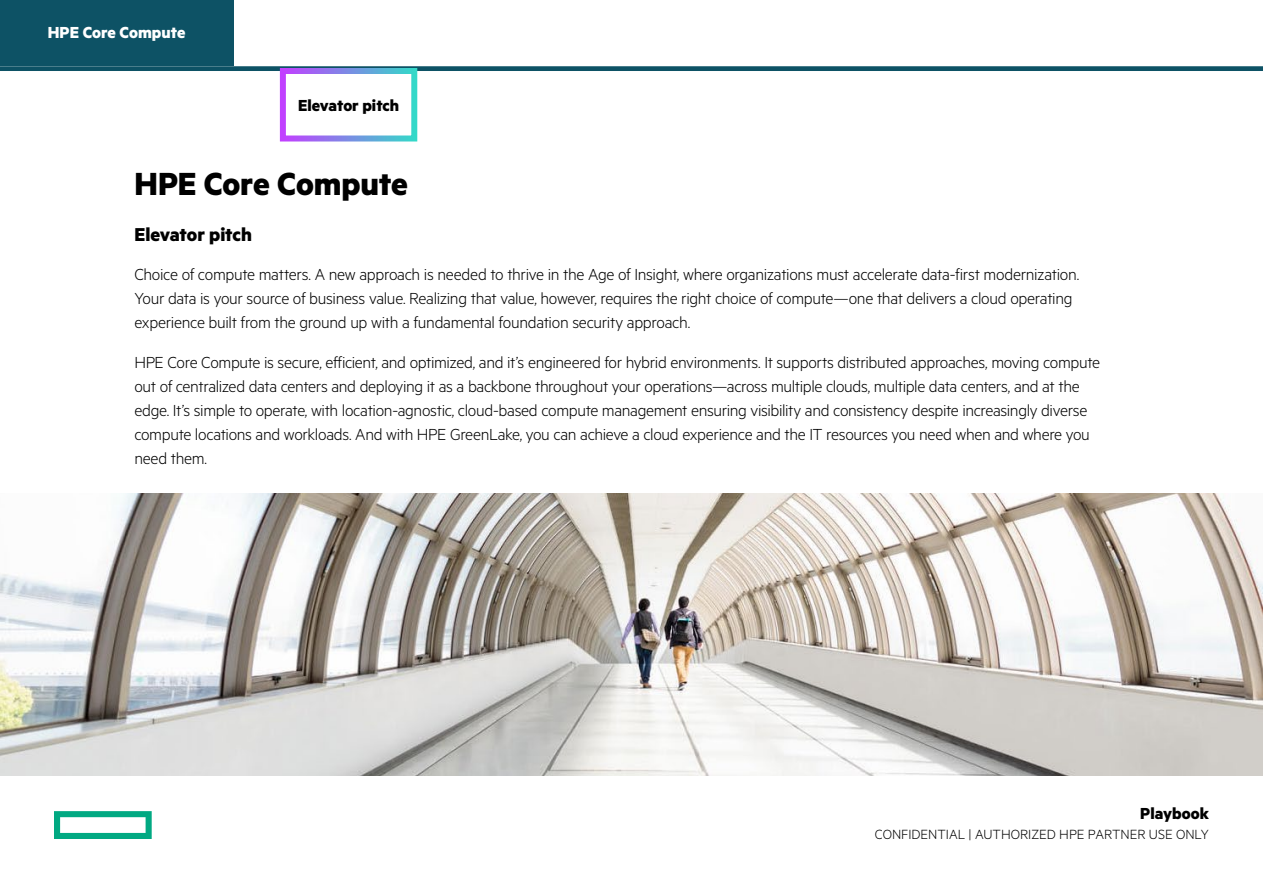
<style>
.page{position:relative;width:1263px;height:893px;background:#fff}
.page>*{position:absolute;margin:0;border:0;box-sizing:border-box;transform-origin:0 0}
.Body_subheadline_MetricHPE_Bold_24_28_pt{font:700 36px "Metric HPE";letter-spacing:-.005em;color:#000}
.Body_subheadline_MetricHPE_Bold_14_15_pt{font:700 21px "Metric HPE";letter-spacing:-.005em;color:#000}
.Body_text_MetricHPE_Light_12_16pt{font:300 18px/24px "Metric HPE";letter-spacing:-.02em;color:#000}
.t1{font:700 18px "Metric HPE";color:#000}
.t2{font:700 18px "Metric HPE";color:#fff}
.t3{font:300 15px "Metric HPE";color:#000}
</style>
<div class="page">
<div style="left:0;top:0;width:233px;height:66px;background:#0d5265"></div>
<div style="left:0;top:66px;width:1263px;height:5px;background:#0d5265"></div>
<svg style="left:54px;top:811px;width:98px;height:28px"></svg>
<img style="left:0;top:493px;width:1263px;height:283px">
<p class="t2" style="left:48px;top:21px;width:139px">HPE Core Compute</p>
<p class="t1" style="left:298px;top:94px;width:103px">Elevator pitch</p>
<p class="Body_subheadline_MetricHPE_Bold_24_28_pt" style="left:134px;top:162px;width:275px">HPE Core Compute</p>
<p class="Body_subheadline_MetricHPE_Bold_14_15_pt" style="left:134px;top:221px;width:119px">Elevator pitch</p>
<p class="Body_text_MetricHPE_Light_12_16pt" style="left:134px;top:261px;width:946px">Choice of compute matters. A new approach is needed to thrive in the Age of Insight, where organizations must accelerate data-first modernization.<br>Your data is your source of business value. Realizing that value, however, requires the right choice of compute—one that delivers a cloud operating experience built from the ground up with a fundamental foundation security approach.</p>
<p class="Body_text_MetricHPE_Light_12_16pt" style="left:134px;top:349px;width:967px">HPE Core Compute is secure, efficient, and optimized, and it’s engineered for hybrid environments. It supports distributed approaches, moving compute out of centralized data centers and deploying it as a backbone throughout your operations—across multiple clouds, multiple data centers, and at the edge. It’s simple to operate, with location-agnostic, cloud-based compute management ensuring visibility and consistency despite increasingly diverse compute locations and workloads. And with HPE GreenLake, you can achieve a cloud experience and the IT resources you need when and where you need them.</p>
<p class="t1" style="left:1140px;top:803px;width:70px">Playbook</p>
<p class="t3" style="left:875px;top:826px;width:336px">CONFIDENTIAL | AUTHORIZED HPE PARTNER USE ONLY</p>
</div>
